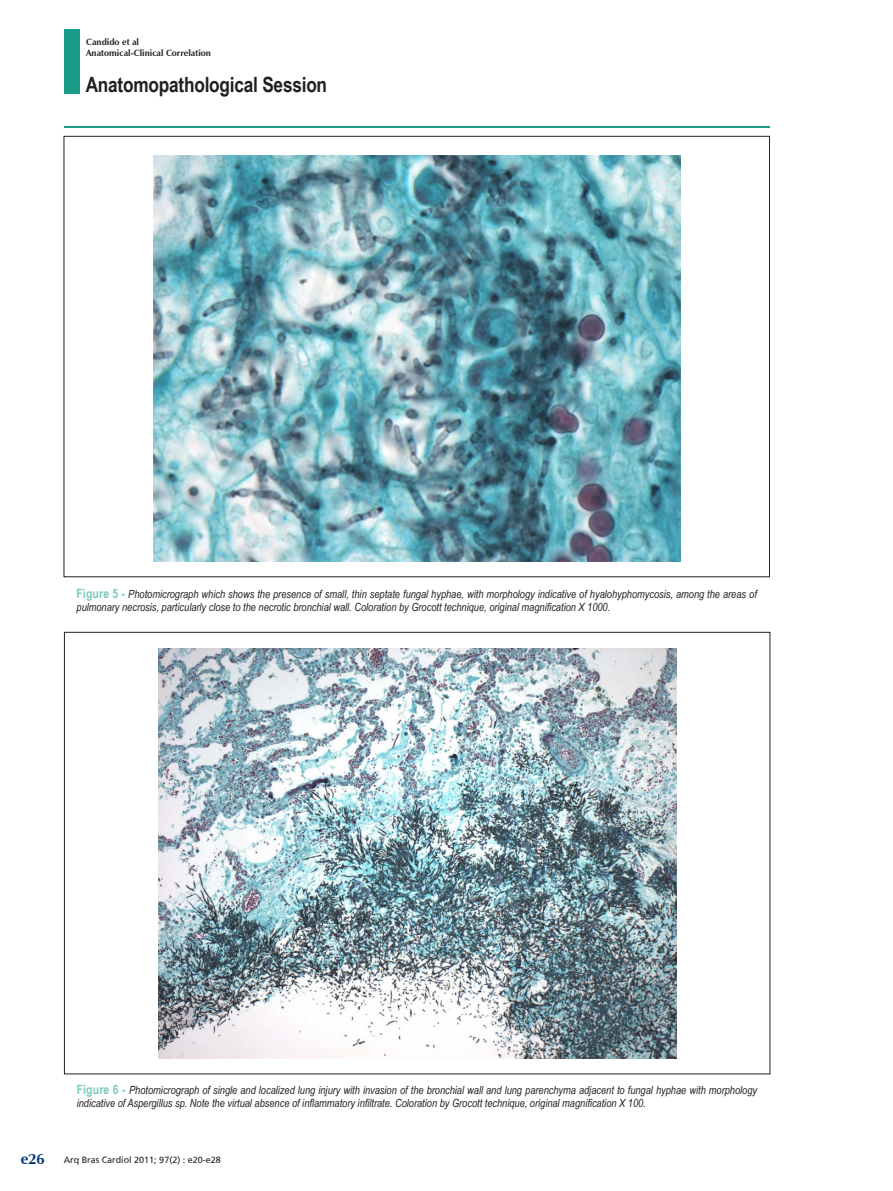
<style>
.page{position:relative;width:893px;height:1191px;background:#fff}
.page>*{position:absolute;margin:0;border:0;box-sizing:border-box;transform-origin:0 0}
.t1{font:700 21px "Arial Narrow";letter-spacing:-.01em;color:#231f20}
.t2{font:700 15px "Zapf Humanist 601 BT";color:#013775}
._04_FIGURA_ref{font:italic 11.25px/13.5px "Arial Narrow";color:#231f20}
.t3{font:700 9px/10.8px "Zapf Humanist 601 BT";color:#231f20}
.t4{font:9px "Frutiger";color:#231f20}
.s1{font-weight:700;font-style:normal;font-size:12.75px;color:#7bc9be}
</style>
<div class="page">
<hr style="left:64px;top:126px;width:706px;height:2px;background:#189c88">
<div style="left:64px;top:29px;width:16px;height:65px;background:#189c88"></div>
<img style="left:153px;top:155px;width:527px;height:406px">
<img style="left:158px;top:648px;width:518px;height:411px">
<p class="t3" style="left:86px;top:37px;width:126px">Candido et al<br>Anatomical-Clinical Correlation</p>
<h1 class="t1" style="left:86px;top:68px;width:243px">Anatomopathological Session</h1>
<p class="_04_FIGURA_ref" style="left:77px;top:587px;width:682px"><span class="s1">Figure 5 -</span> Photomicrograph which shows the presence of small, thin septate fungal hyphae, with morphology indicative of hyalohyphomycosis, among the areas of pulmonary necrosis, particularly close to the necrotic bronchial wall. Coloration by Grocott technique, original magnification X 1000.</p>
<h2 class="t2" style="left:21px;top:1149px;width:26px">e26</h2>
<p class="_04_FIGURA_ref" style="left:77px;top:1082px;width:682px"><span class="s1">Figure 6 -</span> Photomicrograph of single and localized lung injury with invasion of the bronchial wall and lung parenchyma adjacent to fungal hyphae with morphology indicative of Aspergillus sp. Note the virtual absence of inflammatory infiltrate. Coloration by Grocott technique, original magnification X 100.</p>
<p class="t4" style="left:64px;top:1154px;width:159px">Arq Bras Cardiol 2011; 97(2) : e20-e28</p>
</div>
